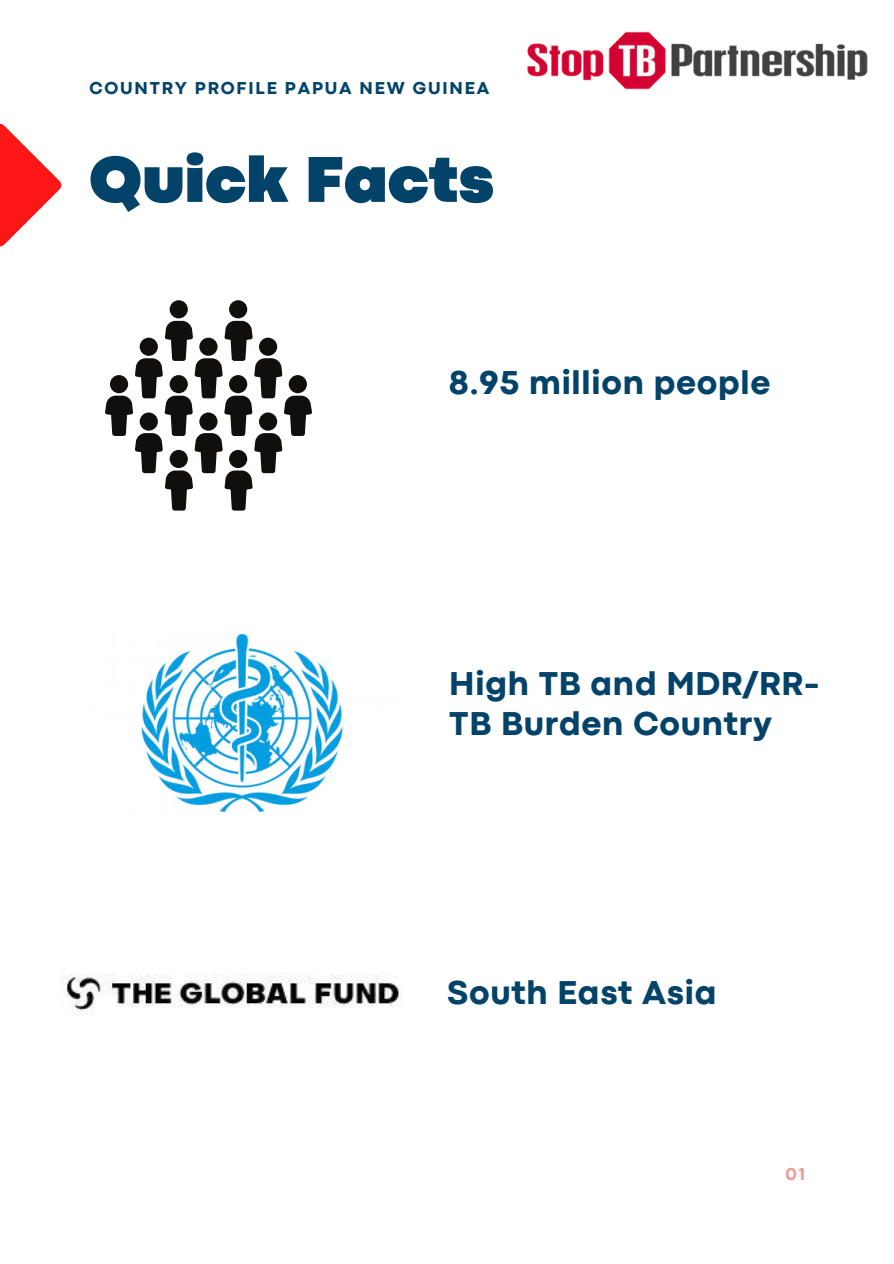
<style>
.page{position:relative;width:894px;height:1264px;background:#fff}
.page>*{position:absolute;margin:0;border:0;box-sizing:border-box;transform-origin:0 0}
.t1{font:900 67.5px "Codec Pro";color:#044369}
.t2{font:800 34.5px/40.5px "Codec Pro";letter-spacing:.02em;color:#044369}
.t3{font:800 18px "Codec Pro";letter-spacing:.1em;color:#044369}
.t4{font:800 18px "Codec Pro";color:#e8a399}
</style>
<div class="page">
<svg style="left:0;top:123px;width:62px;height:124px"></svg>
<div style="left:169px;top:300px;width:19px;height:18px;background:#100f0d;border-radius:50%"></div>
<div style="left:229px;top:300px;width:18px;height:18px;background:#100f0d;border-radius:50%"></div>
<svg style="left:105px;top:321px;width:207px;height:189px"></svg>
<div style="left:229px;top:450px;width:18px;height:18px;background:#100f0d;border-radius:50%"></div>
<img style="left:62px;top:973px;width:340px;height:40px">
<img style="left:527px;top:31px;width:341px;height:59px">
<img style="left:141px;top:633px;width:202px;height:180px">
<p class="t3" style="left:89px;top:82px;width:401px">COUNTRY PROFILE PAPUA NEW GUINEA</p>
<h1 class="t1" style="left:89px;top:155px;width:406px">Quick Facts</h1>
<p class="t2" style="left:449px;top:365px;width:322px">8.95 million people</p>
<p class="t2" style="left:449px;top:665px;width:372px">High TB and MDR/RR-<br>TB Burden Country</p>
<p class="t2" style="left:447px;top:975px;width:270px">South East Asia</p>
<p class="t4" style="left:785px;top:1167px;width:21px">01</p>
</div>
